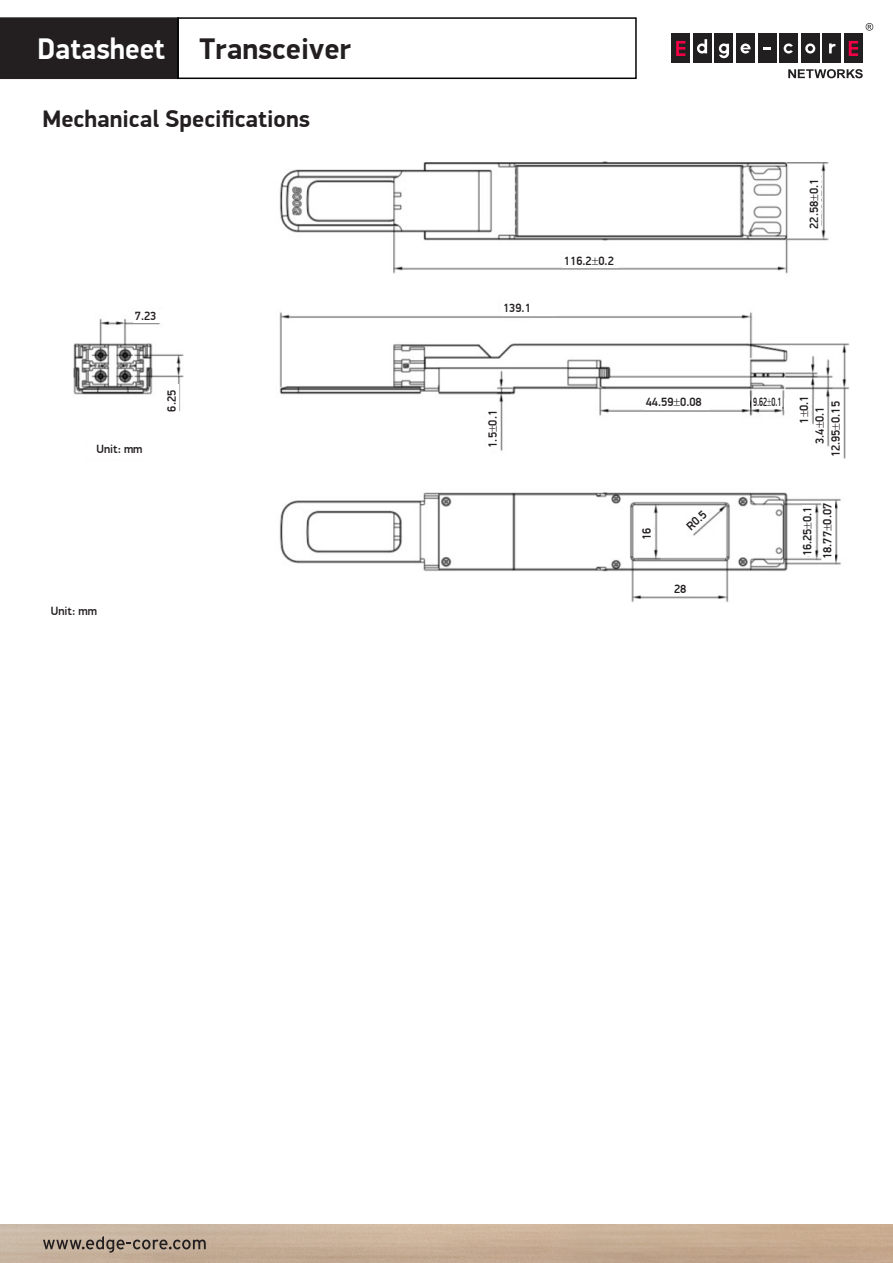
<style>
.page{position:relative;width:893px;height:1263px;background:#fff}
.page>*{position:absolute;margin:0;border:0;box-sizing:border-box;transform-origin:0 0}
.t1{font:700 30px "PF Din Display Pro";color:#231f20}
.t2{font:700 24px "PF Din Display Pro";color:#231f20}
.t3{font:500 12px "PF Din Display Pro";color:#231f20}
.t4{font:500 12px "PF Din Display Pro";color:#231f20;scale:.65 1}
.s1{color:#fff}
</style>
<div class="page">
<img style="left:0;top:1224px;width:893px;height:39px">
<svg style="left:43px;top:1236px;width:163px;height:17px;background:#a08f80"></svg>
<div style="left:671px;top:34px;width:19px;height:29px;background:#221f21"></div>
<div style="left:693px;top:34px;width:19px;height:29px;background:#221f21"></div>
<div style="left:715px;top:34px;width:18px;height:29px;background:#221f21"></div>
<div style="left:736px;top:34px;width:19px;height:29px;background:#221f21"></div>
<div style="left:758px;top:34px;width:18px;height:29px;background:#221f21"></div>
<div style="left:779px;top:34px;width:19px;height:29px;background:#221f21"></div>
<div style="left:801px;top:34px;width:19px;height:29px;background:#221f21"></div>
<div style="left:823px;top:34px;width:18px;height:29px;background:#221f21"></div>
<svg style="left:676px;top:41px;width:9px;height:15px"></svg>
<div style="left:844px;top:34px;width:19px;height:29px;background:#221f21"></div>
<svg style="left:849px;top:41px;width:9px;height:15px"></svg>
<svg style="left:763px;top:47px;width:8px;height:3px"></svg>
<svg style="left:697px;top:39px;width:10px;height:15px"></svg>
<svg style="left:805px;top:43px;width:10px;height:11px"></svg>
<svg style="left:829px;top:43px;width:6px;height:10px"></svg>
<svg style="left:784px;top:43px;width:9px;height:11px"></svg>
<svg style="left:719px;top:43px;width:10px;height:15px"></svg>
<svg style="left:788px;top:69px;width:75px;height:9px"></svg>
<svg style="left:740px;top:44px;width:11px;height:10px"></svg>
<svg style="left:866px;top:23px;width:7px;height:8px"></svg>
<div style="left:0;top:17px;width:179px;height:62px;background:#231f20;border:2px solid #231f20"></div>
<div style="left:177px;top:17px;width:460px;height:62px;border:2px solid #030303"></div>
<img style="left:73px;top:161px;width:777px;height:442px">
<div style="left:166px;top:384px;width:13px;height:29px;background:#fff"></div>
<div style="left:798px;top:392px;width:13px;height:33px;background:#fff"></div>
<div style="left:809px;top:175px;width:12px;height:56px;background:#fff"></div>
<div style="left:814px;top:400px;width:13px;height:46px;background:#fff"></div>
<div style="left:487px;top:407px;width:13px;height:43px;background:#fff"></div>
<div style="left:822px;top:501px;width:12px;height:60px;background:#fff"></div>
<div style="left:562px;top:255px;width:56px;height:13px;background:#fff"></div>
<div style="left:133px;top:310px;width:56px;height:13px;background:#fff"></div>
<div style="left:644px;top:397px;width:64px;height:12px;background:#fff"></div>
<div style="left:752px;top:397px;width:30px;height:12px;background:#fff"></div>
<div style="left:641px;top:518px;width:13px;height:24px;background:#fff"></div>
<div style="left:672px;top:583px;width:24px;height:13px;background:#fff"></div>
<div style="left:501px;top:303px;width:56px;height:12px;background:#fff"></div>
<svg style="left:683px;top:507px;width:29px;height:27px"></svg>
<div style="left:87px;top:441px;width:65px;height:18px;background:#fff"></div>
<div style="left:802px;top:505px;width:13px;height:51px;background:#fff"></div>
<div style="left:784px;top:398px;width:9px;height:12px;background:#fff"></div>
<div style="left:741px;top:398px;width:8px;height:11px;background:#fff"></div>
<div style="left:830px;top:396px;width:13px;height:63px;background:#fff"></div>
<h1 class="t1" style="left:37px;top:31px;width:315px"><span class="s1">Datasheet</span> Transceiver</h1>
<h2 class="t2" style="left:43px;top:104px;width:269px">Mechanical Specifications</h2>
<p class="t3" style="left:135px;top:308px;width:23px">7.23</p>
<p class="t3" style="left:503px;top:301px;width:29px">139.1</p>
<p class="t3" style="left:564px;top:254px;width:51px">116.2 0.2</p>
<p class="t3" style="left:807px;top:229px;width:51px;rotate:-90deg">22.58 0.1</p>
<p class="t3" style="left:97px;top:442px;width:48px">Unit: mm</p>
<p class="t3" style="left:51px;top:604px;width:48px">Unit: mm</p>
<p class="t3" style="left:165px;top:412px;width:23px;rotate:-90deg">6.25</p>
<p class="t3" style="left:797px;top:424px;width:30px;rotate:-90deg">1 0.1</p>
<p class="t3" style="left:646px;top:395px;width:58px">44.59 0.08</p>
<p class="t4" style="left:753px;top:395px;width:45px">9.62 0.1</p>
<p class="t3" style="left:829px;top:457px;width:58px;rotate:-90deg">12.95 0.15</p>
<p class="t3" style="left:812px;top:444px;width:39px;rotate:-90deg">3.4 0.1</p>
<p class="t3" style="left:485px;top:448px;width:39px;rotate:-90deg">1.5 0.1</p>
<p class="t3" style="left:639px;top:540px;width:14px;rotate:-90deg">16</p>
<p class="t3" style="left:683px;top:522px;width:24px;rotate:-42deg">R0.5</p>
<p class="t3" style="left:674px;top:581px;width:14px">28</p>
<p class="t3" style="left:800px;top:556px;width:51px;rotate:-90deg">16.25 0.1</p>
<p class="t3" style="left:820px;top:559px;width:58px;rotate:-90deg">18.77 0.07</p>
</div>
